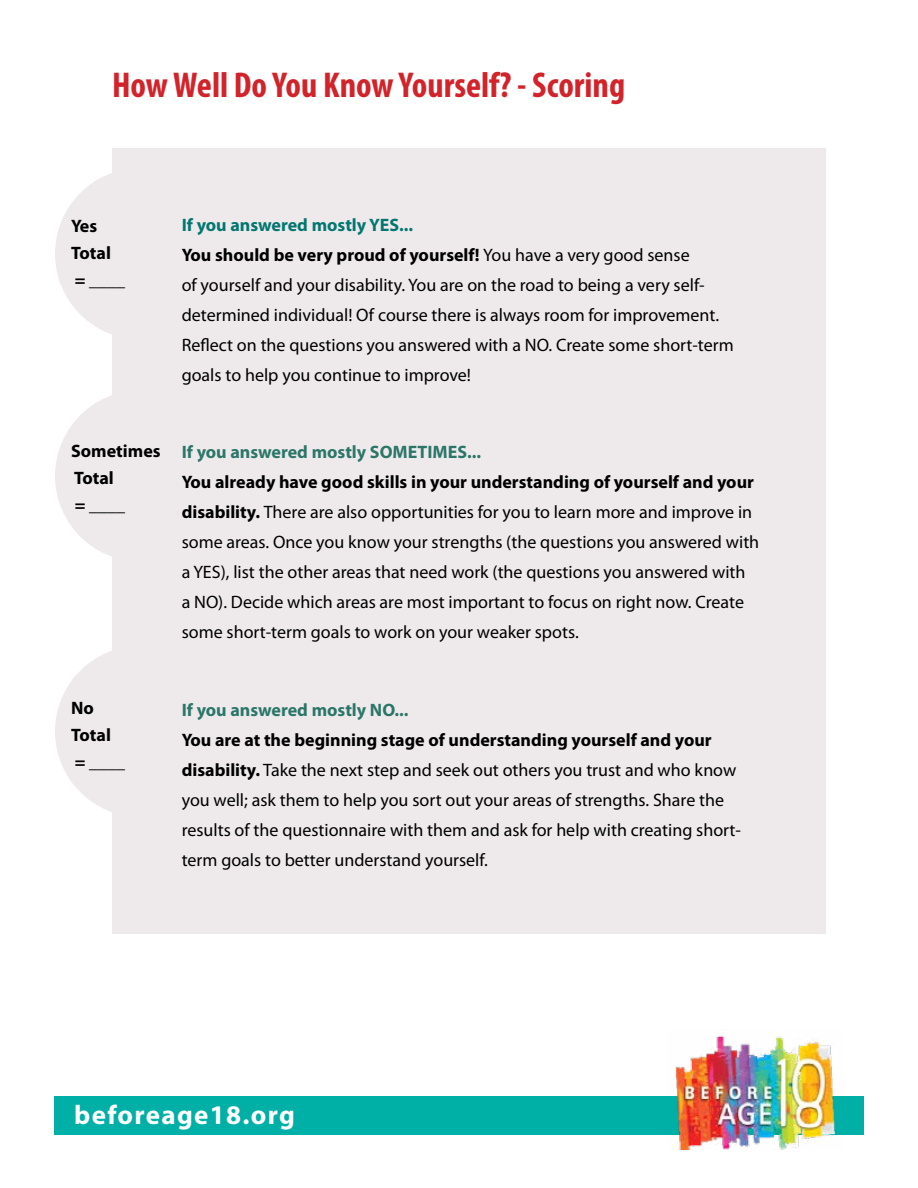
<style>
.page{position:relative;width:918px;height:1188px;background:#fff}
.page>*{position:absolute;margin:0;border:0;box-sizing:border-box;transform-origin:0 0}
.t1{font:700 condensed 36px "Myriad Pro";color:#d2232a}
.t2{font:700 27px "Myriad Pro";letter-spacing:.05em;color:#fff}
.t3{font:18px/30px "Myriad Pro";color:#000}
.t4{font:700 18px "Myriad Pro";color:#2c7669}
.t5{font:700 18px/27px "Myriad Pro";color:#000}
.t6{font:700 18px "Myriad Pro";color:#037670}
.s1{font-weight:700}
</style>
<div class="page">
<div style="left:54px;top:1096px;width:810px;height:39px;background:#00b0a7"></div>
<img style="left:675px;top:1035px;width:160px;height:114px">
<div style="left:112px;top:148px;width:714px;height:786px;background:#eeeaec"></div>
<div style="left:55px;top:646px;width:172px;height:171px;background:#eeeaec;border-radius:50%"></div>
<div style="left:55px;top:390px;width:172px;height:172px;background:#eeeaec;border-radius:50%"></div>
<div style="left:55px;top:168px;width:172px;height:171px;background:#eeeaec;border-radius:50%"></div>
<h2 class="t1" style="left:112px;top:62px;width:514px">How Well Do You Know Yourself? - Scoring</h2>
<p class="t5" style="left:71px;top:212px;width:55px">Yes<br>Total = ____</p>
<h3 class="t6" style="left:182px;top:214px;width:233px">If you answered mostly YES...</h3>
<p class="t3" style="left:182px;top:240px;width:554px"><span class="s1">You should be very proud of yourself!</span> You have a very good sense<br>of yourself and your disability. You are on the road to being a very self&shy;determined individual! Of course there is always room for improvement.<br>Reflect on the questions you answered with a NO. Create some short-term goals to help you continue to improve!</p>
<p class="t5" style="left:71px;top:437px;width:91px">Sometimes<br>Total<br>= ____</p>
<h3 class="t4" style="left:182px;top:441px;width:301px">If you answered mostly SOMETIMES...</h3>
<p class="t3" style="left:182px;top:467px;width:579px"><span class="s1">You already have good skills in your understanding of yourself and your disability.</span> There are also opportunities for you to learn more and improve in some areas. Once you know your strengths (the questions you answered with a YES), list the other areas that need work (the questions you answered with<br>a NO). Decide which areas are most important to focus on right now. Create some short-term goals to work on your weaker spots.</p>
<p class="t5" style="left:71px;top:694px;width:55px">No<br>Total = ____</p>
<h3 class="t4" style="left:182px;top:698px;width:228px">If you answered mostly NO...</h3>
<p class="t3" style="left:182px;top:724px;width:561px"><span class="s1">You are at the beginning stage of understanding yourself and your disability.</span> Take the next step and seek out others you trust and who know you well; ask them to help you sort out your areas of strengths. Share the results of the questionnaire with them and ask for help with creating short&shy;term goals to better understand yourself.</p>
<p class="t2" style="left:74px;top:1097px;width:222px">beforeage18.org</p>
</div>
